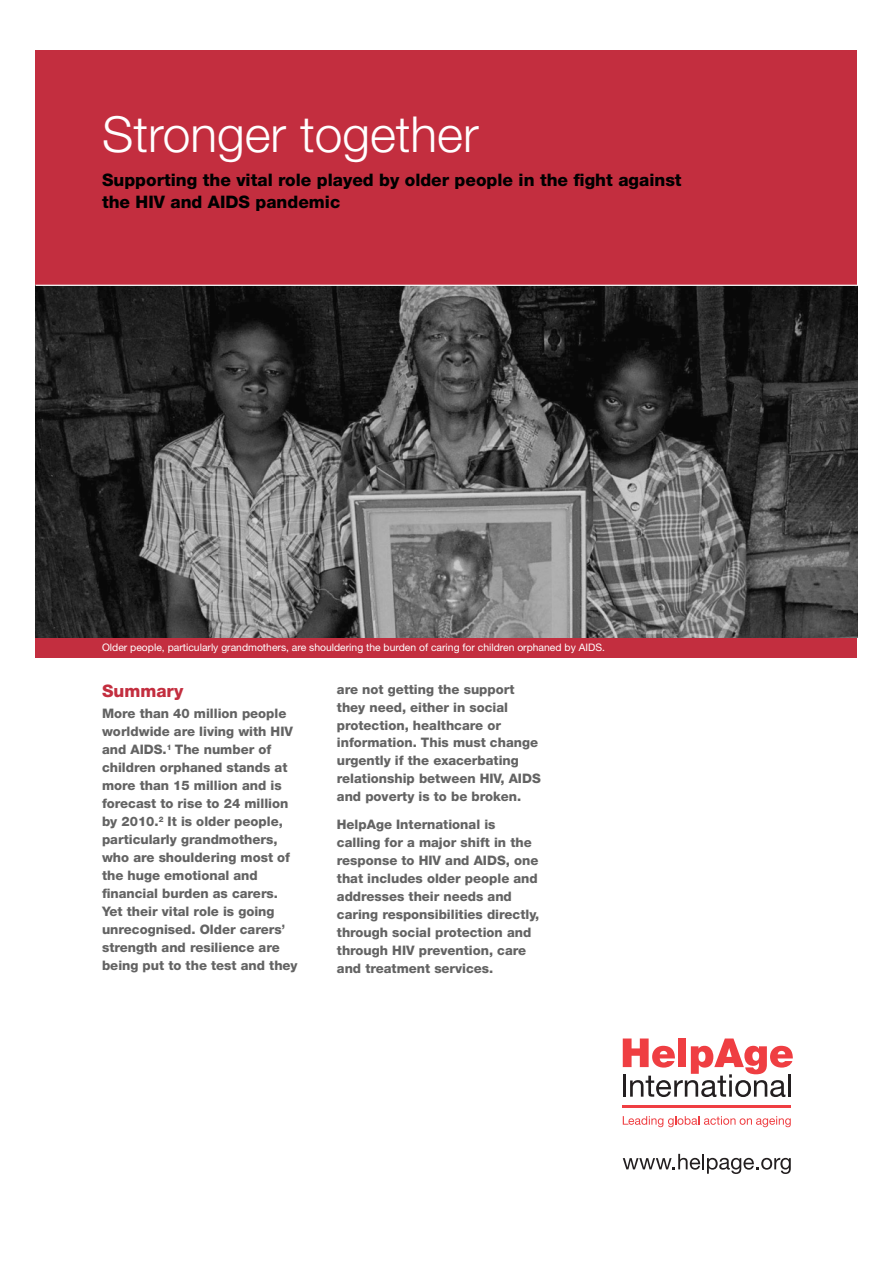
<style>
.page{position:relative;width:893px;height:1263px;background:#fff}
.page>*{position:absolute;margin:0;border:0;box-sizing:border-box;transform-origin:0 0}
.t1{font:300 49.65px "Helvetica Neue";color:#fff}
.t2{font:800 17.25px/22px "Helvetica Neue LT Std";color:#000}
.t3{font:800 17.25px "Helvetica Neue LT Std";color:#c32e3f}
.t4{font:800 13.05px/18px "Helvetica Neue LT Std";color:#636363}
.t5{font:10.35px "Helvetica Neue LT Std";color:#fff}
</style>
<div class="page">
<div style="left:36px;top:637px;width:821px;height:21px;background:#c32e3f"></div>
<div style="left:36px;top:51px;width:821px;height:234px;background:#c32e3f"></div>
<img style="left:36px;top:286px;width:821px;height:351px">
<hr style="left:622px;top:1105px;width:169px;height:3px;background:#ef3e42">
<svg style="left:622px;top:1039px;width:170px;height:58px"></svg>
<svg style="left:622px;top:1116px;width:168px;height:11px"></svg>
<svg style="left:622px;top:1154px;width:168px;height:20px"></svg>
<h1 class="t1" style="left:102px;top:117px;width:378px">Stronger together</h1>
<h2 class="t2" style="left:102px;top:171px;width:581px">Supporting the vital role played by older people in the fight against the HIV and AIDS pandemic</h2>
<p class="t5" style="left:102px;top:643px;width:504px">Older people, particularly grandmothers, are shouldering the burden of caring for children orphaned by AIDS.</p>
<h2 class="t3" style="left:102px;top:683px;width:83px">Summary</h2>
<p class="t4" style="left:102px;top:706px;width:197px">More than 40 million people worldwide are living with HIV and AIDS.<sup>1</sup> The number of children orphaned stands at more than 15 million and is forecast to rise to 24 million by 2010.<sup>2</sup> It is older people, particularly grandmothers, who are shouldering most of the huge emotional and financial burden as carers.<br>Yet their vital role is going unrecognised. Older carers’ strength and resilience are being put to the test and they</p>
<p class="t4" style="left:337px;top:681px;width:205px">are not getting the support they need, either in social protection, healthcare or information. This must change urgently if the exacerbating relationship between HIV, AIDS and poverty is to be broken.</p>
<p class="t4" style="left:337px;top:817px;width:204px">HelpAge International is calling for a major shift in the response to HIV and AIDS, one that includes older people and addresses their needs and caring responsibilities directly, through social protection and through HIV prevention, care and treatment services.</p>
</div>
